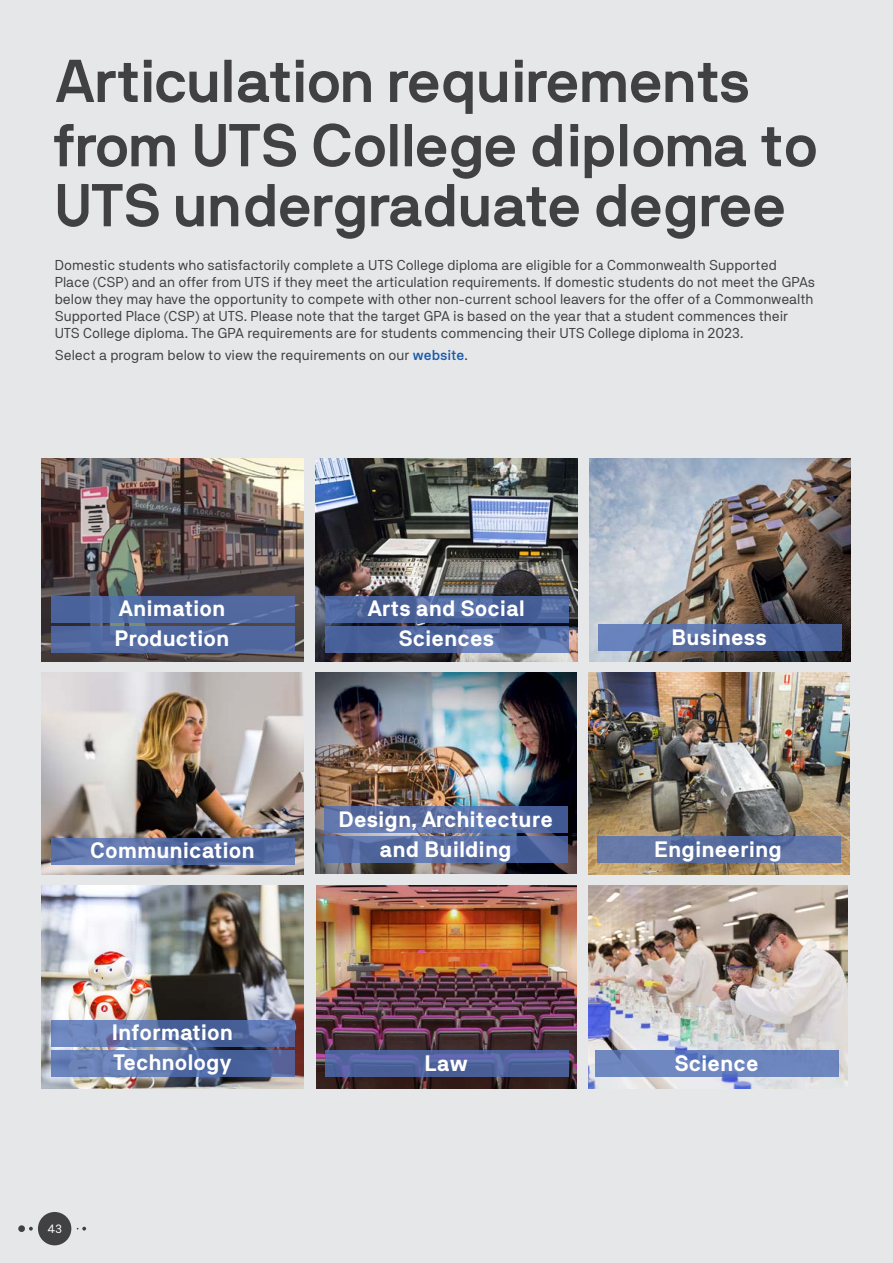
<style>
.page{position:relative;width:893px;height:1263px;background:#e6e7e8}
.page>*{position:absolute;margin:0;border:0;box-sizing:border-box;transform-origin:0 0}
.t1{font:700 60px/62.1px "NB International Pro";letter-spacing:-.02em;color:#414042}
.t2{font:700 22.2px/29.5px "NB Akademie Std";color:#fff}
.t3{font:14.25px/17.1px "NB Akademie Std";color:#414042}
.t4{font:12px "NB Akademie Std";color:#fff}
.s1{font-weight:500;color:#1c5aaa}
</style>
<div class="page">
<img style="left:42px;top:459px;width:261px;height:202px">
<div style="left:51px;top:596px;width:243px;height:26px;background:#51689f"></div>
<div style="left:51px;top:626px;width:243px;height:26px;background:linear-gradient(to right,#536aa1,#50679e)"></div>
<img style="left:315px;top:459px;width:262px;height:202px">
<svg style="left:325px;top:596px;width:243px;height:26px;background:#4d659d"></svg>
<svg style="left:325px;top:626px;width:243px;height:26px;background:#526aa2"></svg>
<img style="left:590px;top:459px;width:261px;height:202px">
<svg style="left:598px;top:625px;width:243px;height:26px;background:#556ca3"></svg>
<img style="left:42px;top:672px;width:262px;height:203px">
<svg style="left:51px;top:838px;width:244px;height:27px;background:#5a70a7"></svg>
<img style="left:317px;top:886px;width:259px;height:202px">
<svg style="left:325px;top:1050px;width:243px;height:27px;background:#51639e"></svg>
<img style="left:589px;top:886px;width:259px;height:202px">
<div style="left:596px;top:1050px;width:243px;height:27px;background:#6e87bf"></div>
<img style="left:42px;top:886px;width:262px;height:202px">
<svg style="left:51px;top:1020px;width:244px;height:26px;background:#5c74ab"></svg>
<svg style="left:51px;top:1050px;width:244px;height:26px;background:#5b72aa"></svg>
<img style="left:315px;top:672px;width:262px;height:201px">
<svg style="left:325px;top:807px;width:243px;height:26px;background:#596ea4"></svg>
<svg style="left:325px;top:837px;width:243px;height:26px;background:#556ba3"></svg>
<img style="left:589px;top:672px;width:260px;height:203px">
<svg style="left:597px;top:836px;width:243px;height:27px;background:#5d71a2"></svg>
<div style="left:38px;top:1212px;width:33px;height:33px;background:#414042;border-radius:50%"></div>
<div style="left:18px;top:1225px;width:7px;height:7px;background:#414042;border-radius:50%"></div>
<svg style="left:29px;top:1227px;width:4px;height:3px"></svg>
<svg style="left:77px;top:1227px;width:9px;height:3px"></svg>
<h1 class="t1" style="left:54px;top:49px;width:766px">Articulation requirements from UTS College diploma to<br>UTS undergraduate degree</h1>
<p class="t3" style="left:55px;top:256px;width:762px">Domestic students who satisfactorily complete a UTS College diploma are eligible for a Commonwealth Supported Place (CSP) and an offer from UTS if they meet the articulation requirements. If domestic students do not meet the GPAs below they may have the opportunity to compete with other non-current school leavers for the offer of a Commonwealth Supported Place (CSP) at UTS. Please note that the target GPA is based on the year that a student commences their UTS College diploma. The GPA requirements are for students commencing their UTS College diploma in 2023.</p>
<p class="t3" style="left:55px;top:346px;width:415px">Select a program below to view the requirements on our <span class="s1">website</span>.</p>
<h2 class="t2" style="left:114px;top:594px;width:117px">Animation<br>Production</h2>
<h2 class="t2" style="left:367px;top:593px;width:159px;text-align:center">Arts and Social<br>Sciences</h2>
<h2 class="t2" style="left:90px;top:836px;width:166px">Communication</h2>
<h2 class="t2" style="left:338px;top:804px;width:216px;text-align:center">Design, Architecture and Building</h2>
<h2 class="t2" style="left:671px;top:622px;width:97px">Business</h2>
<h2 class="t2" style="left:654px;top:834px;width:129px">Engineering</h2>
<h2 class="t2" style="left:112px;top:1017px;width:123px">Information<br>Technology</h2>
<p class="t4" style="left:47px;top:1221px;width:16px">43</p>
<h2 class="t2" style="left:425px;top:1048px;width:45px">Law</h2>
<h2 class="t2" style="left:674px;top:1048px;width:86px">Science</h2>
</div>
